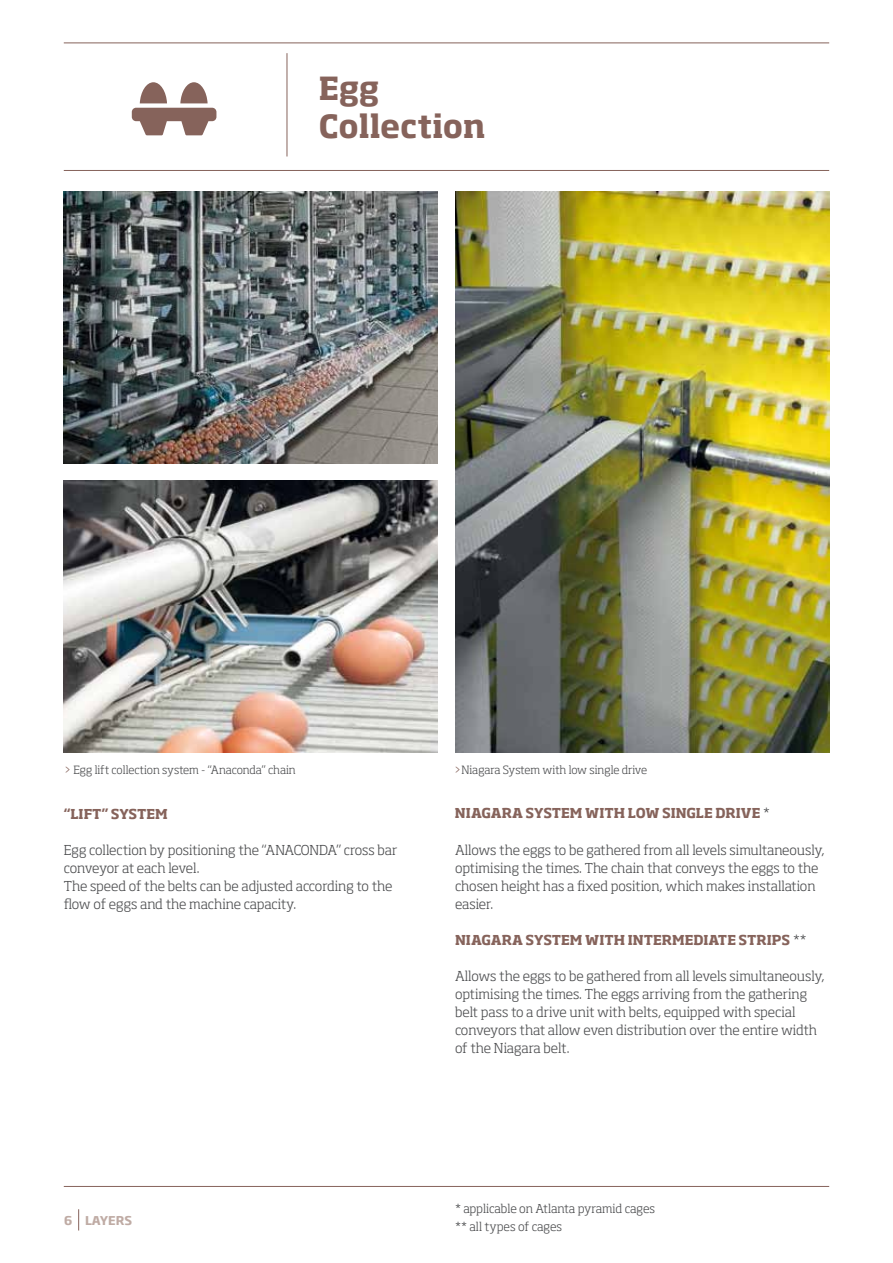
<style>
.page{position:relative;width:893px;height:1263px;background:#fff}
.page>*{position:absolute;margin:0;border:0;box-sizing:border-box;transform-origin:0 0}
.t1{font:700 31.5px/37.8px "Soho Std";color:#86635b}
.t2{font:300 13.5px/18px "Soho Std";letter-spacing:-.005em;color:#4a4b4d}
.t3{font:700 13.5px "Soho Std";color:#86635b}
.t4{font:300 12px/18px "Soho Std";letter-spacing:-.005em;color:#4a4b4d}
.t5{font:700 12px "Soho Gothic Pro";color:#bfaba4}
.t6{font:300 11.25px "Soho Std";letter-spacing:-.005em;color:#4a4b4d}
.s1{color:#86635b}
.s2{font-weight:300;color:#4a4b4d}
</style>
<div class="page">
<hr style="left:64px;top:43px;width:765px;height:1px;background:#86635b">
<hr style="left:64px;top:1186px;width:765px;height:1px;background:#86635b">
<hr style="left:287px;top:53px;width:1px;height:103px;background:#86635b">
<hr style="left:64px;top:170px;width:765px;height:1px;background:#86635b">
<svg style="left:78px;top:1209px;width:1px;height:21px"></svg>
<img style="left:455px;top:191px;width:374px;height:562px">
<img style="left:64px;top:191px;width:374px;height:272px">
<img style="left:64px;top:480px;width:374px;height:273px">
<svg style="left:132px;top:82px;width:84px;height:53px"></svg>
<h1 class="t1" style="left:319px;top:68px;width:168px">Egg<br>Collection</h1>
<p class="t6" style="left:64px;top:763px;width:234px"><span class="s1">&gt;</span> Egg lift collection system - “Anaconda” chain</p>
<p class="t6" style="left:454px;top:763px;width:195px"><span class="s1">&gt;</span>Niagara System with low single drive</p>
<p class="t3" style="left:64px;top:805px;width:105px">“LIFT” SYSTEM</p>
<p class="t2" style="left:64px;top:840px;width:335px">Egg collection by positioning the “ANACONDA” cross bar conveyor at each level.<br>The speed of the belts can be adjusted according to the flow of eggs and the machine capacity.</p>
<p class="t3" style="left:455px;top:805px;width:316px">NIAGARA SYSTEM WITH LOW SINGLE DRIVE <span class="s2">*</span></p>
<p class="t2" style="left:455px;top:840px;width:371px">Allows the eggs to be gathered from all levels simultaneously, optimising the times. The chain that conveys the eggs to the chosen height has a fixed position, which makes installation easier.</p>
<p class="t3" style="left:455px;top:931px;width:353px">NIAGARA SYSTEM WITH INTERMEDIATE STRIPS <span class="s2">**</span></p>
<p class="t2" style="left:455px;top:966px;width:371px">Allows the eggs to be gathered from all levels simultaneously, optimising the times. The eggs arriving from the gathering belt pass to a drive unit with belts, equipped with special conveyors that allow even distribution over the entire width of the Niagara belt.</p>
<p class="t5" style="left:64px;top:1211px;width:70px">6 LAYERS</p>
<p class="t4" style="left:455px;top:1199px;width:202px">* applicable on Atlanta pyramid cages ** all types of cages</p>
</div>
